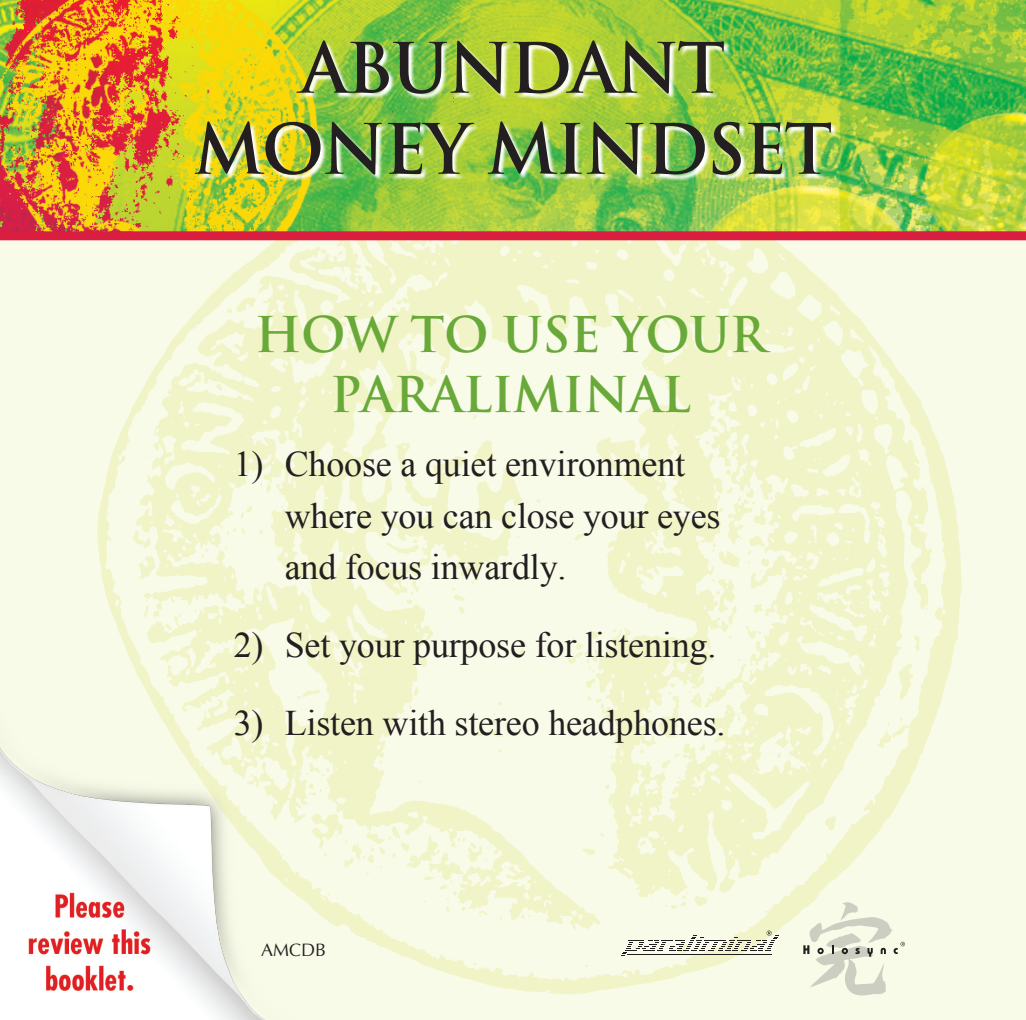
<style>
.page{position:relative;width:1026px;height:1020px;background:#fff}
.page>*{position:absolute;margin:0;border:0;box-sizing:border-box;transform-origin:0 0}
.t1{font:700 67.5px/81px "Trajan";letter-spacing:-.03em;color:#231f20;text-align:center}
.t2{font:700 48px/60px "Trajan";letter-spacing:-.01em;color:#69a939;text-align:center}
.t3{font:36px/51px "Times New Roman";letter-spacing:-.005em;color:#231f20}
.t4{font:18px "Optima";color:#231f20}
</style>
<div class="page">
<div style="left:0;top:237px;width:1026px;height:782px;background:#f9fbe9"></div>
<img style="left:70px;top:240px;width:913px;height:756px">
<img style="left:0;top:0;width:1026px;height:231px">
<svg style="left:196px;top:41px;width:640px;height:141px;background:#b3d45c"></svg>
<svg style="left:803px;top:902px;width:102px;height:93px"></svg>
<svg style="left:622px;top:930px;width:156px;height:26px"></svg>
<img style="left:0;top:615px;width:422px;height:404px">
<div style="left:0;top:231px;width:1026px;height:9px;background:#da1e40"></div>
<h1 class="t1" style="left:194px;top:28px;width:640px">ABUNDANT<br>MONEY MINDSET</h1>
<h2 class="t2" style="left:255px;top:304px;width:513px">HOW TO USE YOUR<br>PARALIMINAL</h2>
<p class="t3" style="left:285px;top:438px;width:437px;text-indent:-51px">1) Choose a quiet environment where you can close your eyes and focus inwardly.</p>
<p class="t3" style="left:234px;top:618px;width:484px">2) Set your purpose for listening.</p>
<p class="t3" style="left:234px;top:696px;width:493px">3) Listen with stereo headphones.</p>
<p class="t4" style="left:261px;top:939px;width:67px">AMCDB</p>
</div>
